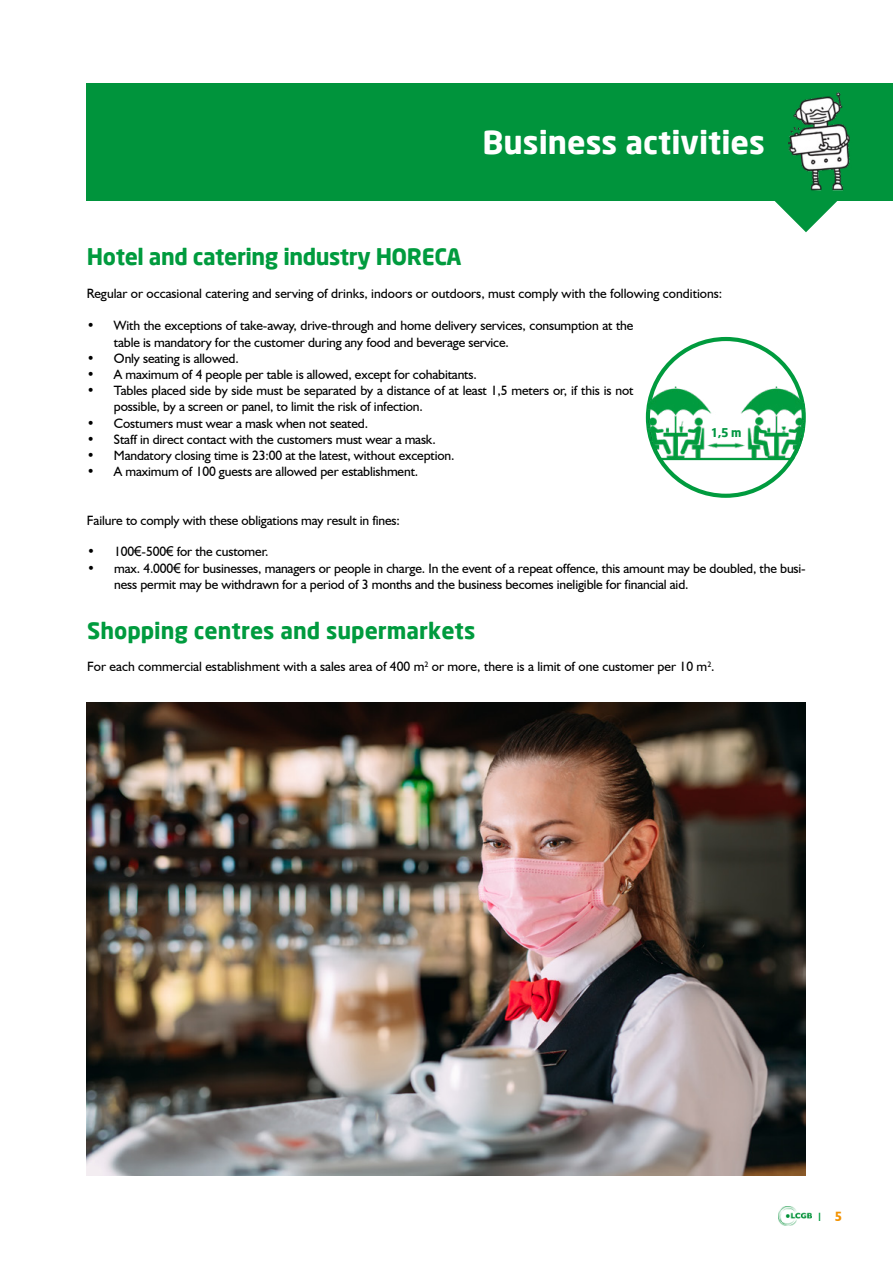
<style>
.page{position:relative;width:893px;height:1263px;background:#fff}
.page>*{position:absolute;margin:0;border:0;box-sizing:border-box;transform-origin:0 0}
.t1{font:700 31.5px "Neo Sans";color:#fff}
.t2{font:700 22.5px "Neo Sans";letter-spacing:-.02em;color:#009b3e}
.t3{font:700 22.5px "Neo Sans";color:#009b3e}
.t4{font:13.5px/16.2px "Humanist 521 BT";letter-spacing:-.01em;color:#000}
.t5{font:12px "Humanist 521 BT";color:#009b3e}
.t6{font:700 11.85px "Neo Sans";color:#009641}
.s1{font-family:"Arial"}
.s2{font-weight:700;font-size:13.5px;color:#f39200}
</style>
<div class="page">
<img style="left:779px;top:1206px;width:32px;height:19px">
<img style="left:646px;top:386px;width:160px;height:74px">
<div style="left:87px;top:84px;width:806px;height:117px;background:#00943c"></div>
<svg style="left:774px;top:190px;width:64px;height:42px"></svg>
<img style="left:789px;top:93px;width:61px;height:97px">
<img style="left:87px;top:703px;width:719px;height:473px">
<h1 class="t1" style="left:482px;top:122px;width:284px">Business activities</h1>
<h2 class="t2" style="left:87px;top:243px;width:376px">Hotel and catering industry HORECA</h2>
<p class="t4" style="left:87px;top:285px;width:637px">Regular or occasional catering and serving of drinks, indoors or outdoors, must comply with the following conditions:</p>
<p class="t4" style="left:114px;top:317px;width:521px;text-indent:-27px">• With the exceptions of take-away, drive-through and home delivery services, consumption at the table is mandatory for the customer during any food and beverage service.</p>
<p class="t4" style="left:87px;top:350px;width:153px">• Only seating is allowed.</p>
<p class="t4" style="left:87px;top:366px;width:391px">• A maximum of 4 people per table is allowed, except for cohabitants.</p>
<p class="t4" style="left:114px;top:382px;width:521px;text-indent:-27px">• Tables placed side by side must be separated by a distance of at least 1,5 meters or, if this is not possible, by a screen or panel, to limit the risk of infection.</p>
<p class="t4" style="left:87px;top:414px;width:283px">• Costumers must wear a mask when not seated.</p>
<p class="t4" style="left:87px;top:431px;width:350px">• Staff in direct contact with the customers must wear a mask.</p>
<p class="t4" style="left:87px;top:447px;width:369px">• Mandatory closing time is 23:00 at the latest, without exception.</p>
<p class="t4" style="left:87px;top:463px;width:333px">• A maximum of 100 guests are allowed per establishment.</p>
<p class="t4" style="left:87px;top:512px;width:314px">Failure to comply with these obligations may result in fines:</p>
<p class="t6" style="left:711px;top:425px;width:32px">1,5 m</p>
<p class="t4" style="left:87px;top:543px;width:183px">• 100<span class="s1">€</span>-500<span class="s1">€</span> for the customer.</p>
<p class="t4" style="left:114px;top:560px;width:693px;text-indent:-27px">• max. 4.000<span class="s1">€</span> for businesses, managers or people in charge. In the event of a repeat offence, this amount may be doubled, the busi&shy;ness permit may be withdrawn for a period of 3 months and the business becomes ineligible for financial aid.</p>
<h2 class="t3" style="left:87px;top:616px;width:390px">Shopping centres and supermarkets</h2>
<p class="t4" style="left:87px;top:658px;width:629px">For each commercial establishment with a sales area of 400 m<sup>2</sup> or more, there is a limit of one customer per 10 m<sup>2</sup>.</p>
<p class="t5" style="left:818px;top:1209px;width:26px">I <span class="s2">5</span></p>
</div>
